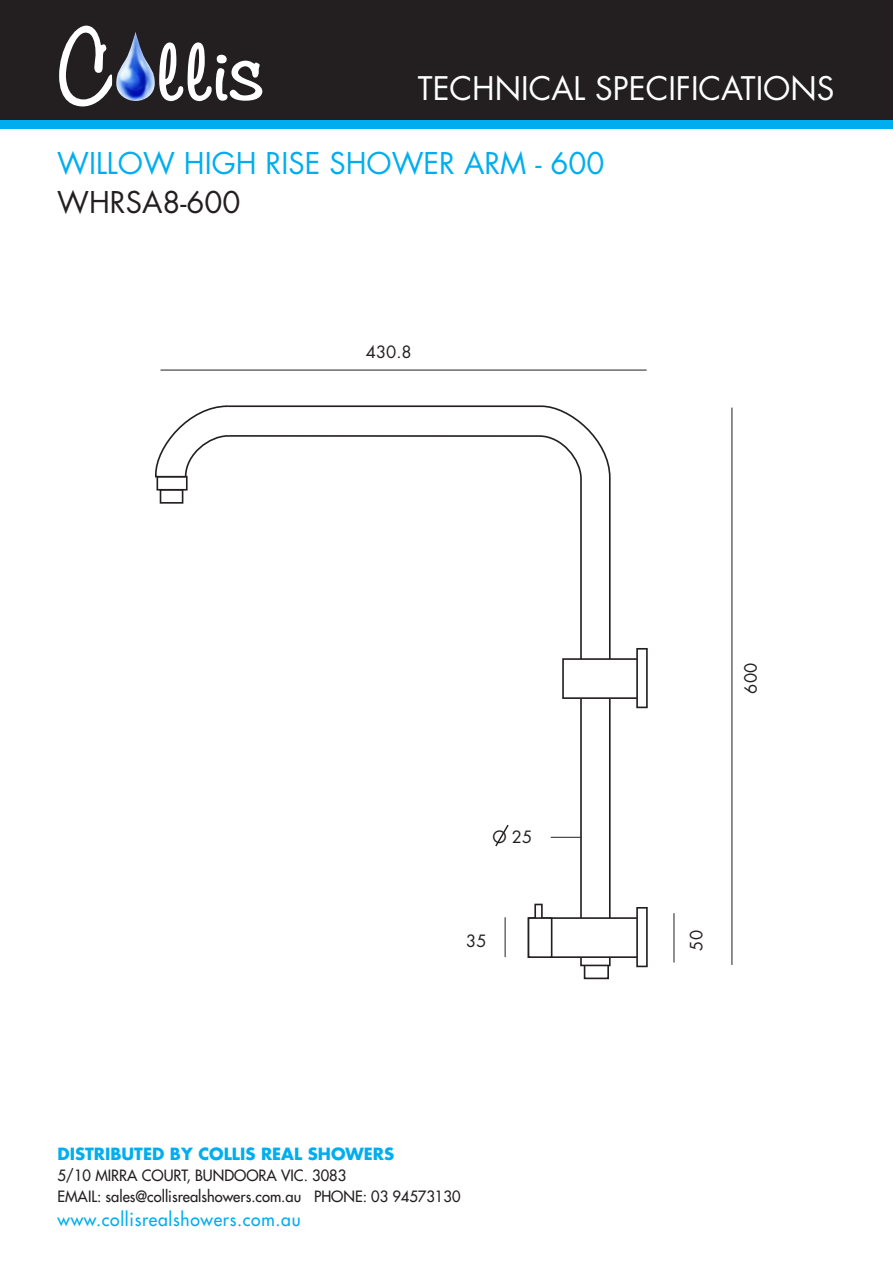
<style>
.page{position:relative;width:893px;height:1263px;background:#fff}
.page>*{position:absolute;margin:0;border:0;box-sizing:border-box;transform-origin:0 0}
.t1{font:31.65px "Futura";color:#fff}
.t2{font:29.25px "Futura";color:#00aeef}
.t3{font:29.25px "Futura";color:#231f20}
.t4{font:18px "Futura";letter-spacing:.04em;color:#00aeef}
.t5{font:16.5px "Futura";color:#231f20}
.t6{font:700 16.35px "Futura";color:#00aeef}
.t7{font:15.15px/21px "Futura";color:#231f20}
</style>
<div class="page">
<div style="left:0;top:0;width:893px;height:122px;background:#231f20"></div>
<div style="left:0;top:120px;width:893px;height:8px;background:#00aeef"></div>
<svg style="left:59px;top:26px;width:53px;height:80px"></svg>
<svg style="left:159px;top:42px;width:103px;height:59px"></svg>
<img style="left:116px;top:32px;width:39px;height:69px">
<div style="left:160px;top:489px;width:23px;height:15px;border:2px solid #231f20"></div>
<hr style="left:732px;top:408px;width:1px;height:557px;background:#231f20">
<hr style="left:161px;top:370px;width:486px;height:1px;background:#231f20">
<div style="left:584px;top:964px;width:25px;height:15px;border:2px solid #231f20"></div>
<svg style="left:230px;top:405px;width:381px;height:562px"></svg>
<div style="left:528px;top:918px;width:110px;height:39px;background:#fff"></div>
<div style="left:528px;top:917px;width:111px;height:41px;border:2px solid #231f20"></div>
<div style="left:534px;top:904px;width:9px;height:38px;background:#fff;border:2px solid #231f20"></div>
<div style="left:636px;top:907px;width:12px;height:60px;border:2px solid #231f20"></div>
<div style="left:563px;top:659px;width:75px;height:39px;background:#fff"></div>
<div style="left:562px;top:658px;width:77px;height:41px;border:2px solid #231f20"></div>
<div style="left:636px;top:648px;width:12px;height:60px;border:2px solid #231f20"></div>
<div style="left:528px;top:918px;width:24px;height:39px;background:#fff"></div>
<div style="left:528px;top:917px;width:24px;height:41px;border:2px solid #231f20"></div>
<div style="left:156px;top:476px;width:32px;height:15px;border:2px solid #231f20"></div>
<svg style="left:155px;top:405px;width:75px;height:73px"></svg>
<hr style="left:674px;top:913px;width:1px;height:49px;background:#231f20">
<hr style="left:551px;top:837px;width:30px;height:1px;background:#231f20">
<hr style="left:505px;top:917px;width:1px;height:40px;background:#231f20">
<svg style="left:494px;top:823px;width:16px;height:25px"></svg>
<h1 class="t1" style="left:418px;top:66px;width:418px">TECHNICAL SPECIFICATIONS</h1>
<h2 class="t2" style="left:57px;top:144px;width:549px">WILLOW HIGH RISE SHOWER ARM - 600</h2>
<h2 class="t3" style="left:57px;top:182px;width:185px">WHRSA8-600</h2>
<p class="t5" style="left:366px;top:341px;width:47px">430.8</p>
<p class="t5" style="left:739px;top:694px;width:32px;rotate:-90deg">600</p>
<p class="t5" style="left:493px;top:826px;width:41px">O 25</p>
<p class="t5" style="left:466px;top:930px;width:22px">35</p>
<p class="t5" style="left:685px;top:950px;width:22px;rotate:-90deg">50</p>
<p class="t6" style="left:57px;top:1142px;width:338px">DISTRIBUTED BY COLLIS REAL SHOWERS</p>
<p class="t7" style="left:57px;top:1165px;width:405px">5/10 MIRRA COURT, BUNDOORA VIC. 3083<br>EMAIL: sales@collisrealshowers.com.au PHONE: 03 94573130</p>
<p class="t4" style="left:57px;top:1208px;width:245px">www.collisrealshowers.com.au</p>
</div>
